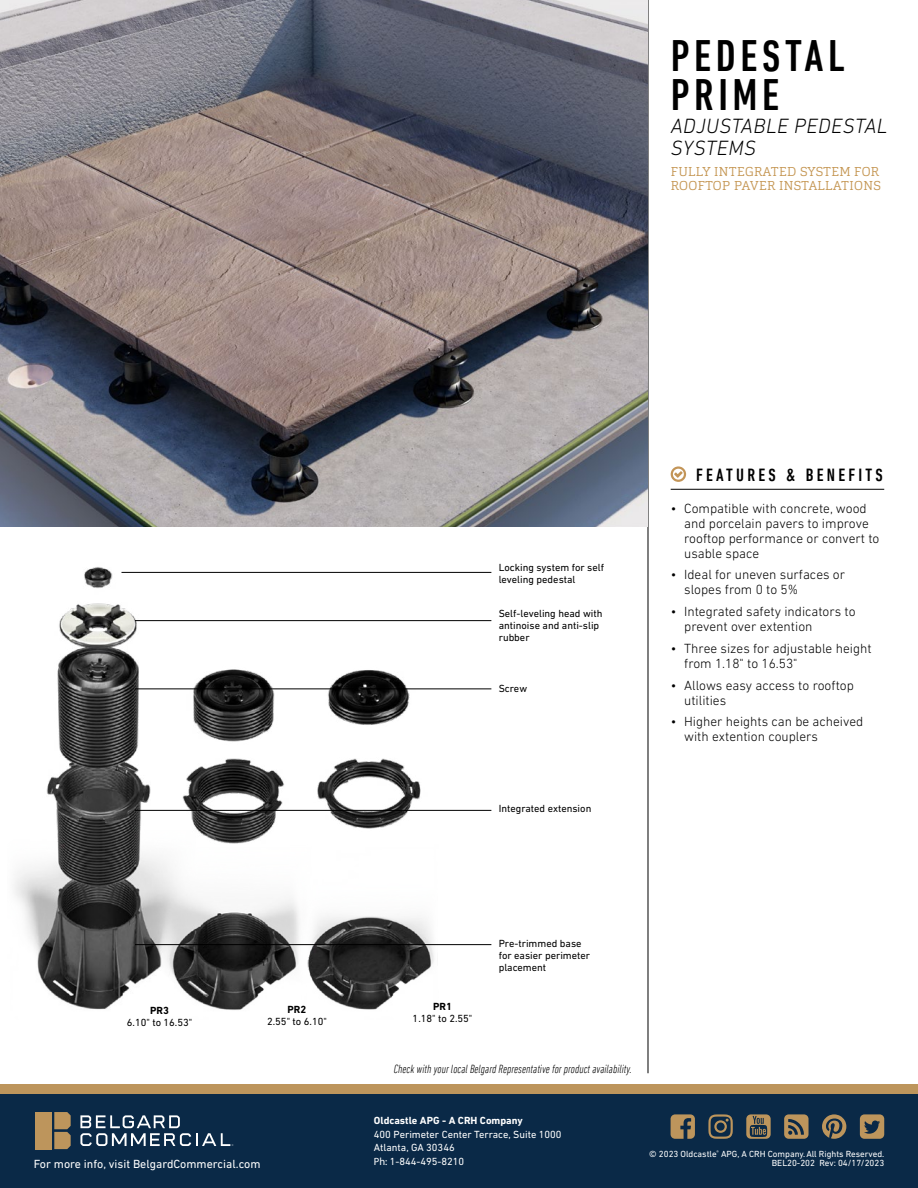
<style>
.page{position:relative;width:918px;height:1188px;background:#fff}
.page>*{position:absolute;margin:0;border:0;box-sizing:border-box;transform-origin:0 0}
.t1{font:500 condensed 45px/39px "DIN Next LT Pro";letter-spacing:.1em;color:#000}
.t2{font:italic 300 21px/22.5px "DIN Next LT Pro";letter-spacing:.02em;color:#000}
.t3{font:500 condensed 18px "DIN Next LT Pro";letter-spacing:.18em;color:#000}
.t4{font:300 13.5px/15px "DIN Next LT Pro";color:#000}
.t5{font:300 12.75px/14.2px "Cargan";letter-spacing:.02em;color:#c49551}
.t6{font:italic 300 condensed 12px "DIN Next LT Pro";color:#000}
.t7{font:12px "DIN Next LT Pro";color:#fff}
.t8{font:10.5px/12px "DIN Next LT Pro";color:#000}
.t9{font:10.5px/13.5px "DIN Next LT Pro";color:#fff}
.t10{font:700 10.5px "DIN Next LT Pro";color:#fff}
.t11{font:700 10.5px "DIN Next LT Pro";color:#000}
.t12{font:9px/9px "DIN Next LT Pro";color:#fff;text-align:right}
.s1{font-family:"Myriad Pro"}
</style>
<div class="page">
<hr style="left:648px;top:0;width:1px;height:1073px;background:#000">
<div style="left:0;top:1094px;width:918px;height:94px;background:#0a2947"></div>
<div style="left:0;top:1084px;width:918px;height:10px;background:#bd955c"></div>
<svg style="left:80px;top:1115px;width:153px;height:31px"></svg>
<svg style="left:54px;top:1112px;width:17px;height:37px"></svg>
<div style="left:35px;top:1112px;width:17px;height:37px;background:#bd955c"></div>
<svg style="left:822px;top:1114px;width:24px;height:25px"></svg>
<svg style="left:708px;top:1114px;width:25px;height:25px"></svg>
<svg style="left:671px;top:1114px;width:24px;height:25px"></svg>
<svg style="left:860px;top:1114px;width:24px;height:25px"></svg>
<svg style="left:746px;top:1114px;width:25px;height:25px"></svg>
<svg style="left:784px;top:1114px;width:25px;height:25px"></svg>
<img style="left:0;top:0;width:648px;height:526px">
<hr style="left:671px;top:489px;width:213px;height:1px;background:#000">
<svg style="left:671px;top:466px;width:15px;height:16px"></svg>
<img style="left:14px;top:567px;width:445px;height:443px">
<hr style="left:122px;top:572px;width:369px;height:1px;background:#000">
<hr style="left:135px;top:810px;width:356px;height:1px;background:#000">
<hr style="left:135px;top:944px;width:356px;height:1px;background:#000">
<hr style="left:135px;top:688px;width:356px;height:1px;background:#000">
<hr style="left:135px;top:620px;width:356px;height:1px;background:#000">
<h1 class="t1" style="left:671px;top:36px;width:176px">PEDESTAL<br>PRIME</h1>
<h2 class="t2" style="left:671px;top:114px;width:218px">ADJUSTABLE PEDESTAL<br>SYSTEMS</h2>
<p class="t5" style="left:671px;top:165px;width:212px">FULLY INTEGRATED SYSTEM FOR<br>ROOFTOP PAVER INSTALLATIONS</p>
<p class="t11" style="left:150px;top:1004px;width:20px">PR3</p>
<p class="t8" style="left:127px;top:1016px;width:67px">6.10" to 16.53"</p>
<p class="t11" style="left:288px;top:1003px;width:20px">PR2</p>
<p class="t8" style="left:267px;top:1015px;width:61px">2.55" to 6.10"</p>
<p class="t8" style="left:499px;top:561px;width:107px">Locking system for self leveling pedestal</p>
<p class="t8" style="left:499px;top:607px;width:105px">Self-leveling head with antinoise and anti-slip rubber</p>
<p class="t8" style="left:499px;top:682px;width:30px">Screw</p>
<p class="t8" style="left:499px;top:803px;width:94px">Integrated extension</p>
<h3 class="t3" style="left:696px;top:464px;width:188px">FEATURES &amp; BENEFITS</h3>
<p class="t4" style="left:684px;top:500px;width:197px;text-indent:-14px">• Compatible with concrete, wood and porcelain pavers to improve rooftop performance or convert to usable space</p>
<p class="t4" style="left:684px;top:567px;width:162px;text-indent:-14px">• Ideal for uneven surfaces or slopes from 0 to 5%</p>
<p class="t4" style="left:684px;top:604px;width:173px;text-indent:-14px">• Integrated safety indicators to prevent over extention</p>
<p class="t4" style="left:684px;top:641px;width:189px;text-indent:-14px">• Three sizes for adjustable height from 1.18" to 16.53"</p>
<p class="t4" style="left:684px;top:677px;width:171px;text-indent:-14px">• Allows easy access to rooftop utilities</p>
<p class="t4" style="left:684px;top:714px;width:181px;text-indent:-14px">• Higher heights can be acheived with extention couplers</p>
<p class="t11" style="left:433px;top:1000px;width:20px">PR1</p>
<p class="t8" style="left:413px;top:1012px;width:61px">1.18" to 2.55"</p>
<p class="t8" style="left:499px;top:937px;width:93px">Pre-trimmed base for easier perimeter placement</p>
<p class="t6" style="left:394px;top:1062px;width:240px">Check with your local Belgard Representative for product availability.</p>
<p class="t10" style="left:374px;top:1115px;width:150px">Oldcastle APG - A CRH Company</p>
<p class="t9" style="left:374px;top:1127px;width:189px">400 Perimeter Center Terrace, Suite 1000<br>Atlanta, GA 30346<br><span class="s1">Ph:</span> 1-844-495-8210</p>
<p class="t7" style="left:34px;top:1157px;width:228px">For more info, visit BelgardCommercial.com</p>
<p class="t12" style="left:649px;top:1149px;width:237px">© 2023 Oldcastle<sup>®</sup> APG, A CRH Company.All Rights Reserved.<br>BEL20-202 Rev: 04/17/2023</p>
</div>
